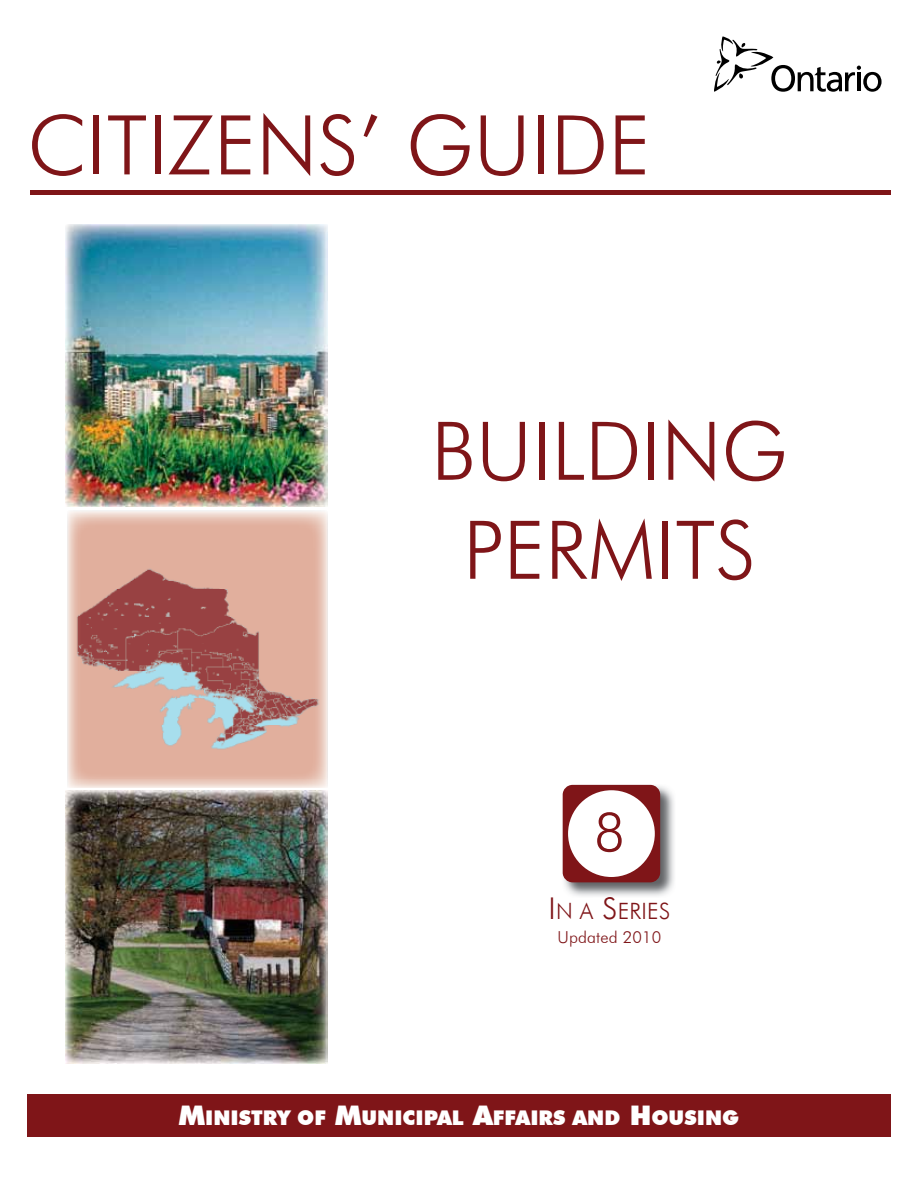
<style>
.page{position:relative;width:918px;height:1188px;background:#fff}
.page>*{position:absolute;margin:0;border:0;box-sizing:border-box;transform-origin:0 0}
.t1{font:300 82.5px "Futura BT";color:#7f1518}
.t2{font:300 81px/99px "Futura BT";color:#7f1518;text-align:center}
.t3{font:300 54px "Futura BT";color:#7f1518}
.t4{font:300 22.5px "Futura BT";letter-spacing:.01em;color:#7f1518}
.t5{font:900 20.25px "Futura BT";color:#fff}
.t6{font:300 16.5px "Futura BT";letter-spacing:.01em;color:#7f1518}
.s1{font-size:30px}
.s2{font-size:27px}
</style>
<div class="page">
<div style="left:30px;top:190px;width:861px;height:5px;background:#7f1518"></div>
<img style="left:562px;top:784px;width:112px;height:112px">
<div style="left:563px;top:785px;width:97px;height:97px;background:#7f1518;border-radius:10px"></div>
<div style="left:568px;top:790px;width:87px;height:87px;background:#fff;border-radius:50%"></div>
<div style="left:27px;top:1094px;width:864px;height:43px;background:#7f1518"></div>
<img style="left:66px;top:224px;width:261px;height:282px">
<img style="left:67px;top:510px;width:260px;height:278px">
<img style="left:66px;top:791px;width:261px;height:272px">
<svg style="left:714px;top:36px;width:168px;height:56px"></svg>
<h1 class="t1" style="left:27px;top:95px;width:625px">CITIZENS’ GUIDE</h1>
<h2 class="t2" style="left:431px;top:401px;width:358px">BUILDING<br>PERMITS</h2>
<h3 class="t3" style="left:594px;top:799px;width:33px">8</h3>
<p class="t4" style="left:549px;top:897px;width:123px"><span class="s1">I</span>N A <span class="s1">S</span>ERIES</p>
<p class="t6" style="left:557px;top:928px;width:105px">Updated 2010</p>
<p class="t5" style="left:179px;top:1106px;width:562px"><span class="s2">M</span>INISTRY OF <span class="s2">M</span>UNICIPAL <span class="s2">A</span>FFAIRS AND <span class="s2">H</span>OUSING</p>
</div>
